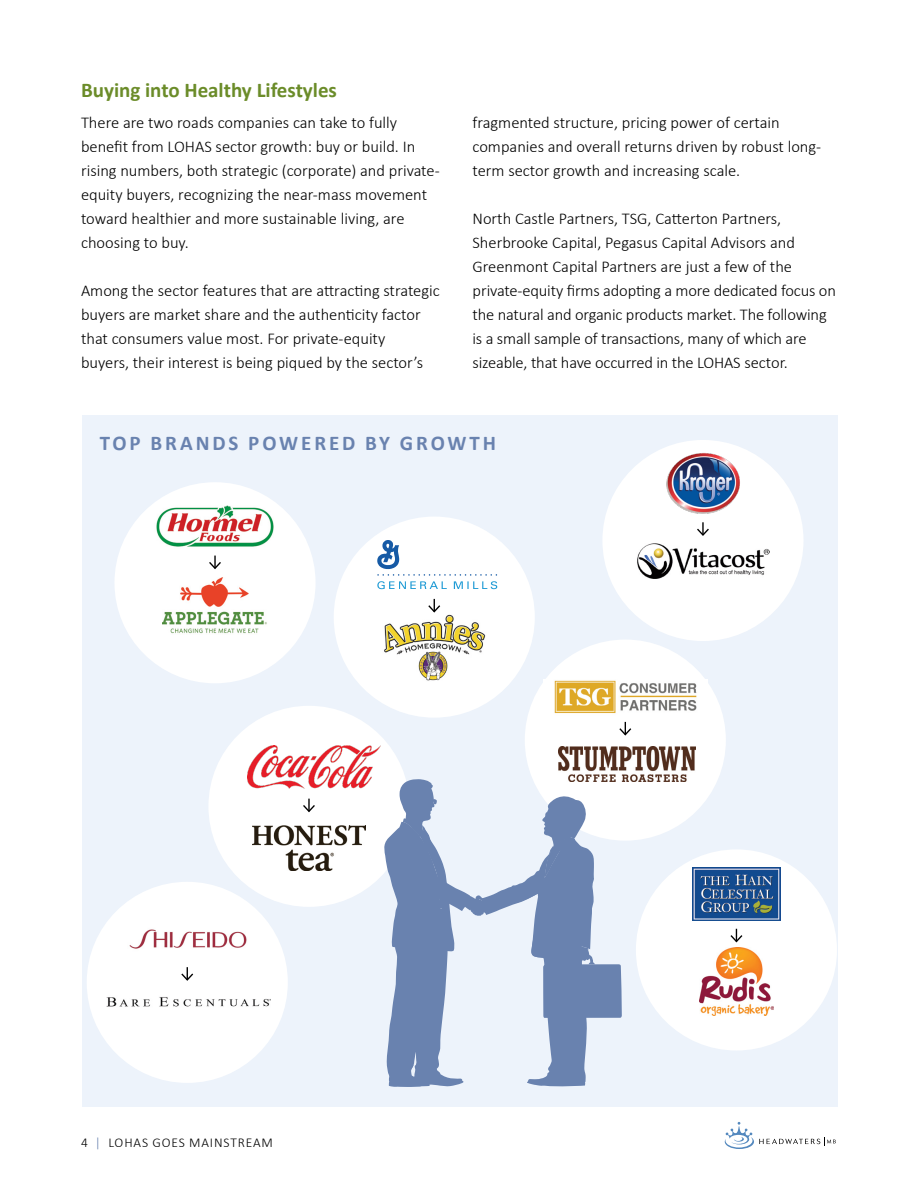
<style>
.page{position:relative;width:918px;height:1188px;background:#fff}
.page>*{position:absolute;margin:0;border:0;box-sizing:border-box;transform-origin:0 0}
.t1{font:700 21px "Calibri";color:#6b8c29}
.t2{font:700 21px "Calibri";letter-spacing:.14em;color:#6982af}
.t3{font:300 16.5px/24px "Calibri";color:#000}
.t4{font:300 13.5px "Calibri";letter-spacing:.065em;color:#000}
.s1{color:#6982af}
</style>
<div class="page">
<div style="left:82px;top:415px;width:756px;height:692px;background:#edf3fb"></div>
<div style="left:114px;top:482px;width:202px;height:201px;background:#fff;border-radius:50%"></div>
<img style="left:156px;top:506px;width:118px;height:41px">
<img style="left:162px;top:578px;width:105px;height:56px">
<svg style="left:209px;top:556px;width:12px;height:13px"></svg>
<div style="left:334px;top:517px;width:201px;height:201px;background:#fff;border-radius:50%"></div>
<svg style="left:377px;top:540px;width:120px;height:49px"></svg>
<img style="left:384px;top:614px;width:102px;height:67px">
<svg style="left:428px;top:599px;width:13px;height:14px"></svg>
<div style="left:208px;top:706px;width:202px;height:201px;background:#fff;border-radius:50%"></div>
<img style="left:247px;top:745px;width:134px;height:44px">
<img style="left:252px;top:826px;width:114px;height:45px">
<svg style="left:303px;top:799px;width:12px;height:14px"></svg>
<div style="left:636px;top:849px;width:201px;height:202px;background:#fff;border-radius:50%"></div>
<img style="left:692px;top:867px;width:89px;height:54px">
<img style="left:699px;top:947px;width:75px;height:68px">
<svg style="left:730px;top:929px;width:13px;height:14px"></svg>
<div style="left:87px;top:882px;width:201px;height:201px;background:#fff;border-radius:50%"></div>
<img style="left:129px;top:929px;width:118px;height:20px">
<img style="left:107px;top:997px;width:164px;height:10px">
<svg style="left:181px;top:967px;width:13px;height:14px"></svg>
<div style="left:602px;top:440px;width:202px;height:201px;background:#fff;border-radius:50%"></div>
<img style="left:637px;top:544px;width:132px;height:35px">
<svg style="left:697px;top:522px;width:12px;height:14px"></svg>
<img style="left:666px;top:453px;width:74px;height:61px">
<div style="left:525px;top:640px;width:201px;height:201px;background:#fff;border-radius:50%"></div>
<img style="left:558px;top:746px;width:137px;height:35px">
<img style="left:544px;top:680px;width:163px;height:34px">
<svg style="left:384px;top:779px;width:238px;height:308px"></svg>
<svg style="left:619px;top:722px;width:13px;height:14px"></svg>
<svg style="left:725px;top:1122px;width:111px;height:27px"></svg>
<p class="t1" style="left:81px;top:76px;width:258px">Buying into Healthy Lifestyles</p>
<p class="t3" style="left:81px;top:110px;width:360px">There are two roads companies can take to fully benefit from LOHAS sector growth: buy or build. In rising numbers, both strategic (corporate) and private&shy;equity buyers, recognizing the near-mass movement toward healthier and more sustainable living, are choosing to buy.</p>
<p class="t3" style="left:81px;top:278px;width:360px">Among the sector features that are attracting strategic buyers are market share and the authenticity factor that consumers value most. For private-equity<br>buyers, their interest is being piqued by the sector’s</p>
<p class="t3" style="left:472px;top:110px;width:350px">fragmented structure, pricing power of certain companies and overall returns driven by robust long&shy;term sector growth and increasing scale.</p>
<p class="t3" style="left:472px;top:206px;width:365px">North Castle Partners, TSG, Catterton Partners, Sherbrooke Capital, Pegasus Capital Advisors and Greenmont Capital Partners are just a few of the private-equity firms adopting a more dedicated focus on the natural and organic products market. The following is a small sample of transactions, many of which are sizeable, that have occurred in the LOHAS sector.</p>
<p class="t2" style="left:100px;top:430px;width:398px">TOP BRANDS POWERED BY GROWTH</p>
<p class="t4" style="left:81px;top:1134px;width:194px">4 <span class="s1">|</span> LOHAS GOES MAINSTREAM</p>
</div>
